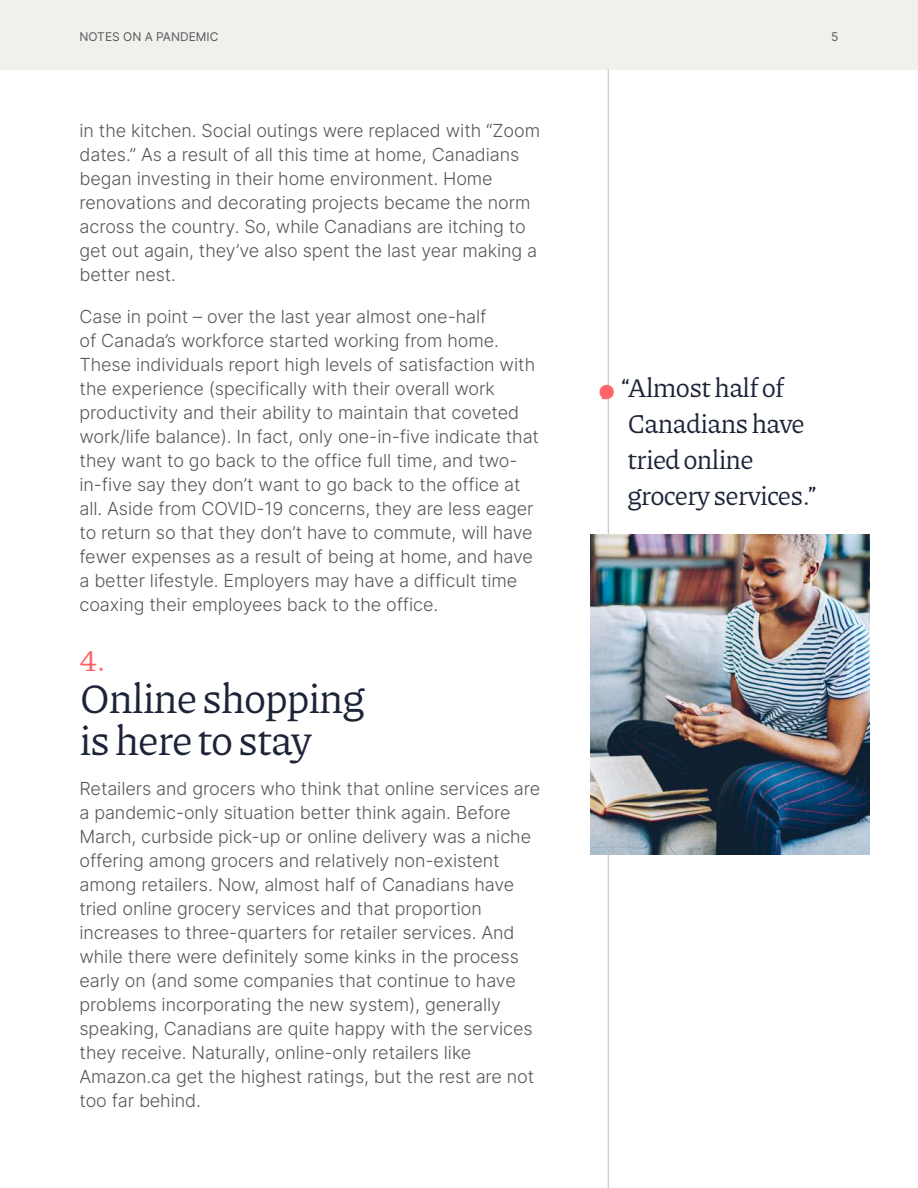
<style>
.page{position:relative;width:918px;height:1188px;background:#fff}
.page>*{position:absolute;margin:0;border:0;box-sizing:border-box;transform-origin:0 0}
.t1{font:42px/42px "Piazzolla";letter-spacing:-.025em;color:#1d2438}
.t2{font:33px "Piazzolla";color:#ff6468}
.t3{font:27px/36px "Piazzolla";letter-spacing:-.025em;color:#1d2438}
.t4{font:18px/24px "Inter";letter-spacing:-.005em;color:#57585a}
.t5{font:12px "Inter";color:#57585a}
</style>
<div class="page">
<div style="left:0;top:0;width:918px;height:70px;background:#f1f0ed"></div>
<hr style="left:608px;top:70px;width:1px;height:1118px;background:#bbbdc3">
<svg style="left:599px;top:385px;width:15px;height:14px"></svg>
<img style="left:590px;top:534px;width:279px;height:321px">
<p class="t5" style="left:80px;top:29px;width:140px">NOTES ON A PANDEMIC</p>
<p class="t5" style="left:831px;top:29px;width:9px">5</p>
<p class="t4" style="left:80px;top:118px;width:462px">in the kitchen. Social outings were replaced with “Zoom dates.” As a result of all this time at home, Canadians began investing in their home environment. Home renovations and decorating projects became the norm across the country. So, while Canadians are itching to get out again, they’ve also spent the last year making a better nest.</p>
<p class="t4" style="left:80px;top:304px;width:461px">Case in point – over the last year almost one-half<br>of Canada’s workforce started working from home.<br>These individuals report high levels of satisfaction with the experience (specifically with their overall work productivity and their ability to maintain that coveted work/life balance). In fact, only one-in-five indicate that they want to go back to the office full time, and two&shy;in-five say they don’t want to go back to the office at all. Aside from COVID-19 concerns, they are less eager to return so that they don’t have to commute, will have fewer expenses as a result of being at home, and have a better lifestyle. Employers may have a difficult time coaxing their employees back to the office.</p>
<h2 class="t2" style="left:80px;top:646px;width:28px">4.</h2>
<h1 class="t1" style="left:80px;top:676px;width:287px">Online shopping is here to stay</h1>
<p class="t4" style="left:80px;top:777px;width:462px">Retailers and grocers who think that online services are a pandemic-only situation better think again. Before March, curbside pick-up or online delivery was a niche offering among grocers and relatively non-existent among retailers. Now, almost half of Canadians have tried online grocery services and that proportion increases to three-quarters for retailer services. And while there were definitely some kinks in the process early on (and some companies that continue to have problems incorporating the new system), generally speaking, Canadians are quite happy with the services they receive. Naturally, online-only retailers like Amazon.ca get the highest ratings, but the rest are not too far behind.</p>
<h3 class="t3" style="left:621px;top:369px;width:197px">“ Almost half of<br>Canadians have tried online grocery services.”</h3>
</div>
